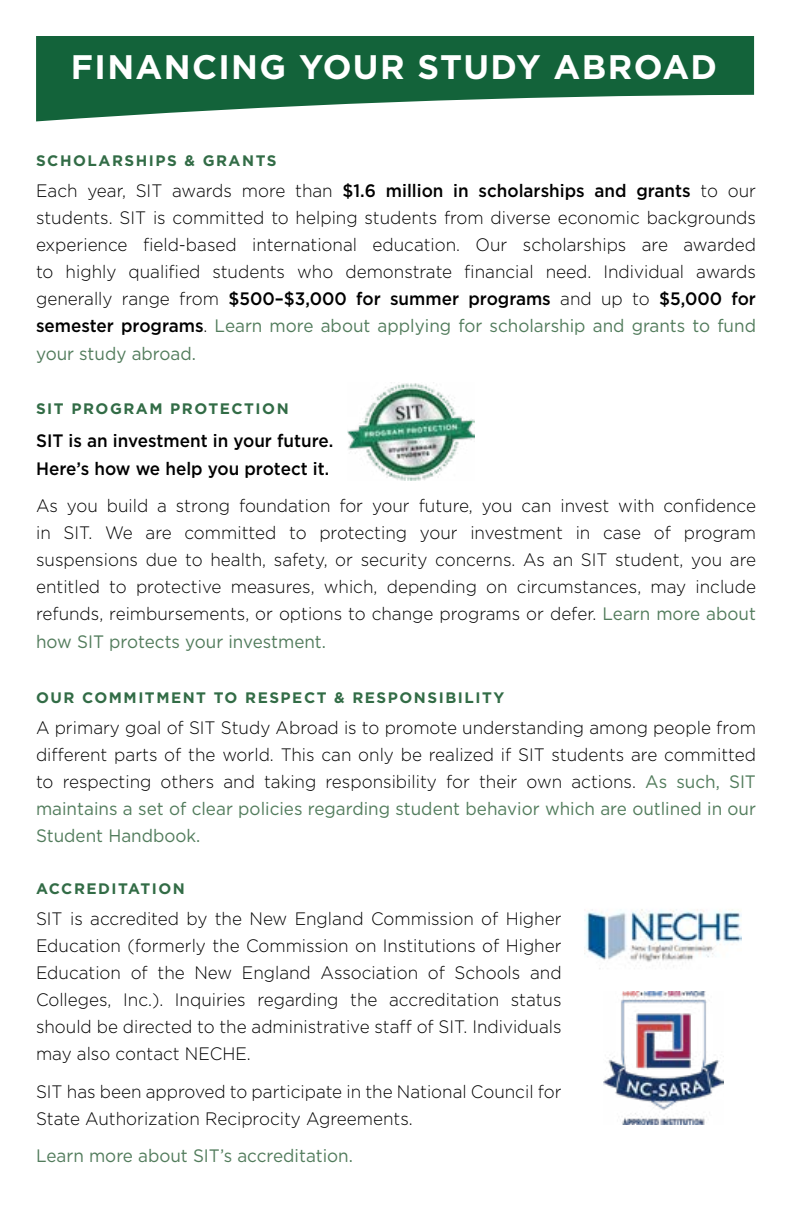
<style>
.page{position:relative;width:792px;height:1224px;background:#fff}
.page>*{position:absolute;margin:0;border:0;box-sizing:border-box;transform-origin:0 0}
.t1{font:700 34px "Gotham";letter-spacing:.04em;color:#fff}
.t2{font:300 18px/27.2px "Gotham";color:#000;text-align:justify;scale:.95 1}
.t3{font:500 18px/28px "Gotham";color:#000;scale:.95 1}
.t4{font:18px "Gotham";color:#527c5c;scale:.95 1}
.t5{font:700 15.2px "Gotham";letter-spacing:.1em;color:#326c46}
.s1{font-weight:500}
.s2{font-weight:400;color:#527c5c}
</style>
<div class="page">
<img style="left:347px;top:383px;width:128px;height:97px">
<svg style="left:36px;top:36px;width:718px;height:85px;fill:#13633a"></svg>
<img style="left:585px;top:909px;width:157px;height:60px">
<img style="left:603px;top:992px;width:120px;height:132px">
<h1 class="t1" style="left:71px;top:45px;width:648px">FINANCING YOUR STUDY ABROAD</h1>
<p class="t5" style="left:36px;top:150px;width:242px">SCHOLARSHIPS &amp; GRANTS</p>
<p class="t2" style="left:36px;top:176px;width:759px">Each year, SIT awards more than <span class="s1">$1.6 million in scholarships and grants</span> to our students. SIT is committed to helping students from diverse economic backgrounds experience field-based international education. Our scholarships are awarded to highly qualified students who demonstrate financial need. Individual awards generally range from <span class="s1">$500–$3,000 for summer programs</span> and up to <span class="s1">$5,000 for semester programs</span>. <span class="s2">Learn more about applying for scholarship and grants to fund your study abroad.</span></p>
<p class="t5" style="left:36px;top:399px;width:254px">SIT PROGRAM PROTECTION</p>
<p class="t3" style="left:36px;top:426px;width:314px">SIT is an investment in your future.<br>Here’s how we help you protect it.</p>
<p class="t2" style="left:36px;top:492px;width:759px">As you build a strong foundation for your future, you can invest with confidence in SIT. We are committed to protecting your investment in case of program suspensions due to health, safety, or security concerns. As an SIT student, you are entitled to protective measures, which, depending on circumstances, may include refunds, reimbursements, or options to change programs or defer. <span class="s2">Learn more about how SIT protects your investment.</span></p>
<p class="t5" style="left:36px;top:687px;width:470px">OUR COMMITMENT TO RESPECT &amp; RESPONSIBILITY</p>
<p class="t2" style="left:36px;top:714px;width:759px">A primary goal of SIT Study Abroad is to promote understanding among people from different parts of the world. This can only be realized if SIT students are committed to respecting others and taking responsibility for their own actions. <span class="s2">As such, SIT maintains a set of clear policies regarding student behavior which are outlined in our Student Handbook.</span></p>
<p class="t5" style="left:36px;top:878px;width:150px">ACCREDITATION</p>
<p class="t2" style="left:36px;top:905px;width:555px">SIT is accredited by the New England Commission of Higher Education (formerly the Commission on Institutions of Higher Education of the New England Association of Schools and Colleges, Inc.). Inquiries regarding the accreditation status should be directed to the administrative staff of SIT. Individuals may also contact NECHE.</p>
<p class="t2" style="left:36px;top:1077px;width:555px">SIT has been approved to participate in the National Council for<br>State Authorization Reciprocity Agreements.</p>
<p class="t4" style="left:36px;top:1144px;width:335px">Learn more about SIT’s accreditation.</p>
</div>
